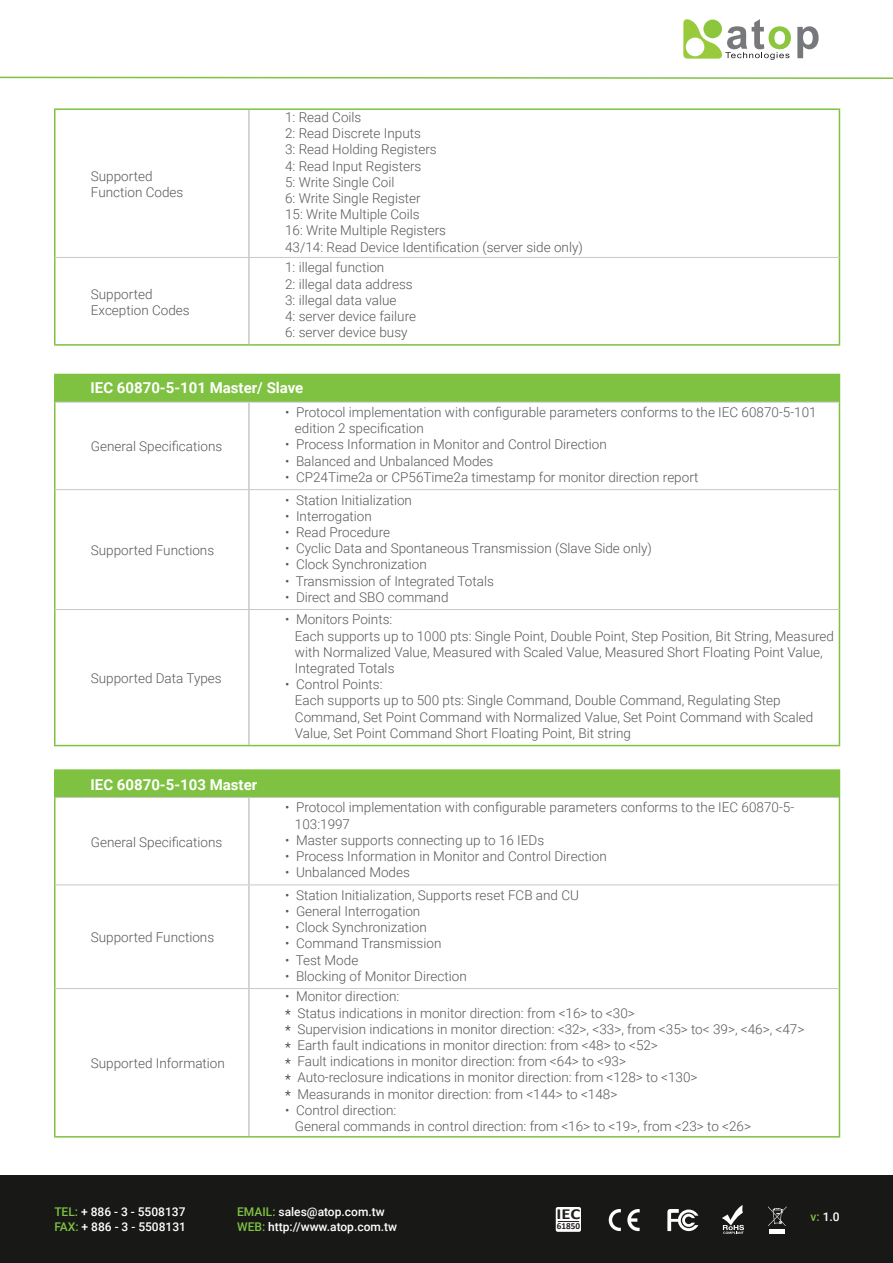
<style>
.page{position:relative;width:893px;height:1263px;background:#fff}
.page>*{position:absolute;margin:0;border:0;box-sizing:border-box;transform-origin:0 0}
.t1{font:700 15.3px "Calibri";color:#231f20;scale:1.21 1}
.t2{font:700 15px "Roboto";color:#fff}
.t3{font:300 13.5px/16.2px "Roboto";color:#57585a}
.t4{font:500 12px/15px "Roboto";color:#fff}
.t5{font:700 9.15px "Calibri";color:#231f20}
.s1{color:#231f20}
.s2{color:#7fc241}
</style>
<div class="page">
<svg style="left:0;top:76px;width:893px;height:3px"></svg>
<div style="left:0;top:1176px;width:893px;height:87px;background:#181817"></div>
<svg style="left:627px;top:1209px;width:13px;height:22px"></svg>
<svg style="left:609px;top:1209px;width:12px;height:22px"></svg>
<svg style="left:667px;top:1209px;width:31px;height:22px"></svg>
<svg style="left:722px;top:1205px;width:22px;height:29px"></svg>
<svg style="left:683px;top:19px;width:108px;height:41px"></svg>
<svg style="left:797px;top:26px;width:22px;height:32px"></svg>
<hr style="left:769px;top:1230px;width:16px;height:4px;background:#fff">
<svg style="left:768px;top:1206px;width:19px;height:20px"></svg>
<div style="left:556px;top:1207px;width:25px;height:25px;background:#fff;border-radius:2px"></div>
<svg style="left:558px;top:1221px;width:21px;height:1px"></svg>
<hr style="left:54px;top:108px;width:195px;height:2px;background:#7fc241">
<hr style="left:54px;top:110px;width:2px;height:147px;background:#7fc241">
<hr style="left:249px;top:108px;width:591px;height:2px;background:#7fc241">
<hr style="left:839px;top:110px;width:1px;height:147px;background:#7fc241">
<hr style="left:54px;top:257px;width:2px;height:87px;background:#7fc241">
<hr style="left:839px;top:257px;width:1px;height:87px;background:#7fc241">
<hr style="left:54px;top:344px;width:195px;height:2px;background:#7fc241">
<hr style="left:249px;top:344px;width:591px;height:2px;background:#7fc241">
<hr style="left:248px;top:110px;width:2px;height:147px;background:#c7c8ca">
<hr style="left:248px;top:258px;width:2px;height:86px;background:#c7c8ca">
<hr style="left:56px;top:257px;width:193px;height:1px;background:#c7c8ca">
<hr style="left:249px;top:257px;width:590px;height:1px;background:#c7c8ca">
<div style="left:55px;top:374px;width:784px;height:28px;background:#7fc241"></div>
<hr style="left:248px;top:403px;width:2px;height:86px;background:#c7c8ca">
<hr style="left:248px;top:490px;width:2px;height:119px;background:#c7c8ca">
<hr style="left:248px;top:610px;width:2px;height:135px;background:#c7c8ca">
<hr style="left:54px;top:374px;width:195px;height:1px;background:#7fc241">
<hr style="left:54px;top:375px;width:2px;height:27px;background:#7fc241">
<hr style="left:249px;top:374px;width:591px;height:1px;background:#7fc241">
<svg style="left:839px;top:375px;width:1px;height:27px"></svg>
<hr style="left:54px;top:402px;width:2px;height:88px;background:#7fc241">
<hr style="left:839px;top:402px;width:1px;height:88px;background:#7fc241">
<hr style="left:54px;top:490px;width:2px;height:119px;background:#7fc241">
<hr style="left:839px;top:490px;width:1px;height:119px;background:#7fc241">
<hr style="left:54px;top:609px;width:2px;height:136px;background:#7fc241">
<hr style="left:839px;top:609px;width:1px;height:136px;background:#7fc241">
<hr style="left:54px;top:745px;width:195px;height:1px;background:#7fc241">
<hr style="left:249px;top:745px;width:591px;height:1px;background:#7fc241">
<hr style="left:56px;top:402px;width:193px;height:1px;background:#c7c8ca">
<hr style="left:249px;top:402px;width:590px;height:1px;background:#c7c8ca">
<hr style="left:56px;top:489px;width:193px;height:1px;background:#c7c8ca">
<hr style="left:249px;top:489px;width:590px;height:1px;background:#c7c8ca">
<hr style="left:56px;top:609px;width:193px;height:1px;background:#c7c8ca">
<hr style="left:249px;top:609px;width:590px;height:1px;background:#c7c8ca">
<div style="left:55px;top:770px;width:784px;height:27px;background:#7fc241"></div>
<hr style="left:54px;top:769px;width:195px;height:2px;background:#7fc241">
<hr style="left:54px;top:771px;width:2px;height:26px;background:#7fc241">
<hr style="left:249px;top:769px;width:591px;height:2px;background:#7fc241">
<svg style="left:839px;top:771px;width:1px;height:26px"></svg>
<hr style="left:54px;top:797px;width:2px;height:88px;background:#7fc241">
<hr style="left:839px;top:797px;width:1px;height:88px;background:#7fc241">
<hr style="left:54px;top:885px;width:2px;height:103px;background:#7fc241">
<hr style="left:839px;top:885px;width:1px;height:103px;background:#7fc241">
<hr style="left:54px;top:988px;width:2px;height:148px;background:#7fc241">
<hr style="left:839px;top:988px;width:1px;height:148px;background:#7fc241">
<hr style="left:54px;top:1136px;width:195px;height:1px;background:#7fc241">
<hr style="left:249px;top:1136px;width:591px;height:1px;background:#7fc241">
<hr style="left:248px;top:798px;width:2px;height:86px;background:#c7c8ca">
<hr style="left:248px;top:885px;width:2px;height:103px;background:#c7c8ca">
<hr style="left:248px;top:989px;width:2px;height:147px;background:#c7c8ca">
<hr style="left:56px;top:797px;width:193px;height:1px;background:#c7c8ca">
<hr style="left:249px;top:797px;width:590px;height:1px;background:#c7c8ca">
<hr style="left:56px;top:884px;width:193px;height:1px;background:#c7c8ca">
<hr style="left:249px;top:884px;width:590px;height:1px;background:#c7c8ca">
<hr style="left:56px;top:988px;width:193px;height:1px;background:#c7c8ca">
<hr style="left:249px;top:988px;width:590px;height:1px;background:#c7c8ca">
<p class="t3" style="left:91px;top:167px;width:94px">Supported<br>Function Codes</p>
<p class="t3" style="left:91px;top:285px;width:100px">Supported<br>Exception Codes</p>
<p class="t3" style="left:285px;top:109px;width:299px">1: Read Coils<br>2: Read Discrete Inputs<br>3: Read Holding Registers<br>4: Read Input Registers<br>5: Write Single Coil<br>6: Write Single Register<br>15: Write Multiple Coils<br>16: Write Multiple Registers<br>43/14: Read Device Identification (server side only)</p>
<p class="t3" style="left:285px;top:259px;width:132px">1: illegal function<br>2: illegal data address<br>3: illegal data value<br>4: server device failure<br>6: server device busy</p>
<p class="t2" style="left:91px;top:377px;width:214px">IEC 60870-5-101 Master/ Slave</p>
<p class="t3" style="left:91px;top:438px;width:133px">General Specifications</p>
<p class="t3" style="left:91px;top:542px;width:125px">Supported Functions</p>
<p class="t3" style="left:91px;top:670px;width:132px">Supported Data Types</p>
<p class="t2" style="left:91px;top:774px;width:168px">IEC 60870-5-103 Master</p>
<p class="t3" style="left:91px;top:833px;width:133px">General Specifications</p>
<p class="t3" style="left:91px;top:929px;width:125px">Supported Functions</p>
<p class="t3" style="left:91px;top:1055px;width:135px">Supported Information</p>
<p class="t3" style="left:295px;top:404px;width:523px;text-indent:-10px">• Protocol implementation with configurable parameters conforms to the IEC 60870-5-101 edition 2 specification</p>
<p class="t3" style="left:285px;top:436px;width:323px">• Process Information in Monitor and Control Direction</p>
<p class="t3" style="left:285px;top:452px;width:210px">• Balanced and Unbalanced Modes</p>
<p class="t3" style="left:285px;top:468px;width:415px">• CP24Time2a or CP56Time2a timestamp for monitor direction report</p>
<p class="t3" style="left:285px;top:491px;width:128px">• Station Initialization</p>
<p class="t3" style="left:285px;top:507px;width:88px">• Interrogation</p>
<p class="t3" style="left:285px;top:523px;width:107px">• Read Procedure</p>
<p class="t3" style="left:285px;top:540px;width:368px">• Cyclic Data and Spontaneous Transmission (Slave Side only)</p>
<p class="t3" style="left:285px;top:556px;width:143px">• Clock Synchronization</p>
<p class="t3" style="left:285px;top:572px;width:210px">• Transmission of Integrated Totals</p>
<p class="t3" style="left:285px;top:588px;width:165px">• Direct and SBO command</p>
<p class="t3" style="left:295px;top:611px;width:541px;text-indent:-10px">• Monitors Points:<br>Each supports up to 1000 pts: Single Point, Double Point, Step Position, Bit String, Measured with Normalized Value, Measured with Scaled Value, Measured Short Floating Point Value, Integrated Totals</p>
<p class="t3" style="left:295px;top:676px;width:520px;text-indent:-10px">• Control Points:<br>Each supports up to 500 pts: Single Command, Double Command, Regulating Step Command, Set Point Command with Normalized Value, Set Point Command with Scaled Value, Set Point Command Short Floating Point, Bit string</p>
<p class="t3" style="left:295px;top:799px;width:501px;text-indent:-10px">• Protocol implementation with configurable parameters conforms to the IEC 60870-5-<br>103:1997</p>
<p class="t3" style="left:285px;top:831px;width:261px">• Master supports connecting up to 16 IEDs</p>
<p class="t3" style="left:285px;top:847px;width:323px">• Process Information in Monitor and Control Direction</p>
<p class="t3" style="left:285px;top:864px;width:126px">• Unbalanced Modes</p>
<p class="t3" style="left:285px;top:886px;width:295px">• Station Initialization, Supports reset FCB and CU</p>
<p class="t3" style="left:285px;top:902px;width:137px">• General Interrogation</p>
<p class="t3" style="left:285px;top:919px;width:143px">• Clock Synchronization</p>
<p class="t3" style="left:285px;top:935px;width:158px">• Command Transmission</p>
<p class="t3" style="left:285px;top:951px;width:75px">• Test Mode</p>
<p class="t3" style="left:285px;top:967px;width:183px">• Blocking of Monitor Direction</p>
<p class="t3" style="left:285px;top:988px;width:521px">• Monitor direction:<br><span class="s1">*</span> Status indications in monitor direction: from &lt;16&gt; to &lt;30&gt;<br><span class="s1">*</span> Supervision indications in monitor direction: &lt;32&gt;, &lt;33&gt;, from &lt;35&gt; to&lt; 39&gt;, &lt;46&gt;, &lt;47&gt; <span class="s1">*</span> Earth fault indications in monitor direction: from &lt;48&gt; to &lt;52&gt;<br><span class="s1">*</span> Fault indications in monitor direction: from &lt;64&gt; to &lt;93&gt;<br><span class="s1">*</span> Auto-reclosure indications in monitor direction: from &lt;128&gt; to &lt;130&gt;<br><span class="s1">*</span> Measurands in monitor direction: from &lt;144&gt; to &lt;148&gt;</p>
<p class="t3" style="left:295px;top:1101px;width:458px;text-indent:-10px">• Control direction:<br>General commands in control direction: from &lt;16&gt; to &lt;19&gt;, from &lt;23&gt; to &lt;26&gt;</p>
<p class="t4" style="left:54px;top:1204px;width:133px"><span class="s2">TEL:</span> + 886 - 3 - 5508137<br><span class="s2">FAX:</span> + 886 - 3 - 5508131</p>
<p class="t4" style="left:237px;top:1204px;width:162px"><span class="s2">EMAIL:</span> sales@atop.com.tw<br><span class="s2">WEB:</span> http://www.atop.com.tw</p>
<p class="t1" style="left:557px;top:1203px;width:21px">IEC</p>
<p class="t4" style="left:811px;top:1209px;width:31px"><span class="s2">v:</span> 1.0</p>
<p class="t5" style="left:557px;top:1220px;width:25px">61850</p>
</div>
